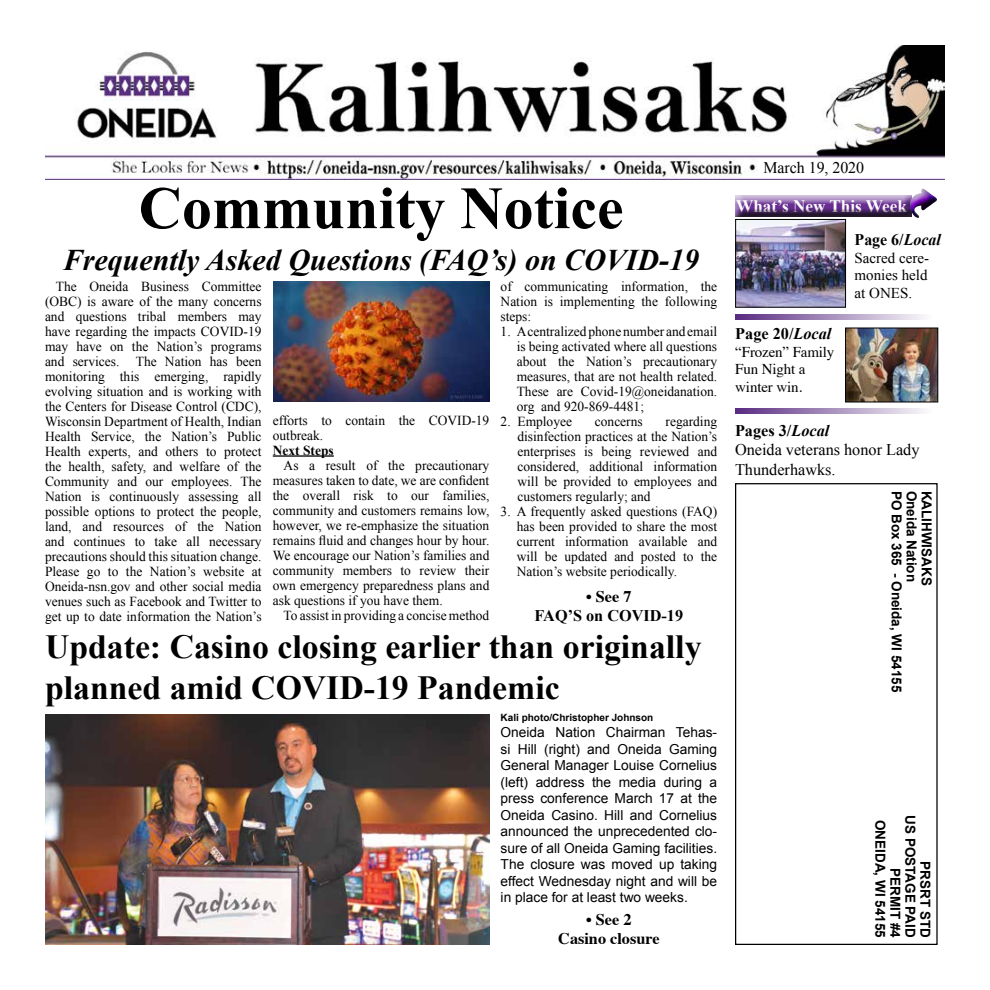
<style>
.page{position:relative;width:990px;height:990px;background:#fff}
.page>*{position:absolute;margin:0;border:0;box-sizing:border-box;transform-origin:0 0}
.t1{font:700 60px "Times New Roman";color:#000}
.t2{font:700 33.75px/40.5px "Times New Roman";color:#000}
.t3{font:italic 700 30px "Times New Roman";color:#000}
.t4{font:700 17.5px "Times New Roman";color:#fff}
.t5{font:16.25px/19.5px "Times New Roman";color:#000}
.t6{font:700 16.25px "Times New Roman";color:#000}
.t7{font:700 16.25px/18.8px "Times";color:#000;text-align:center}
.t8{font:15px/17.5px "Times";letter-spacing:-.01em;color:#000}
.t9{font:15px/17.5px "Times New Roman";color:#000;text-align:justify}
.t10{font:13.75px/15px "Times New Roman";color:#000;text-align:justify}
.t11{font:13.75px/16.5px "Arial";color:#000;text-align:justify}
.t12{font:700 13.75px/15px "Arial";color:#000;text-align:right}
.t13{font:700 13.75px "Times New Roman";color:#000}
.t14{font:700 10px "Arial";color:#000}
.s1{font-style:italic}
.s2{font-weight:700}
.s3{font-weight:700;font-style:italic}
</style>
<div class="page">
<div style="left:735px;top:483px;width:203px;height:462px;border:1px solid #000"></div>
<div style="left:730px;top:193px;width:191px;height:26px;background:#000;opacity:.75"></div>
<div style="left:907px;top:187px;width:32px;height:26px;background:#fff;opacity:.75"></div>
<div style="left:907px;top:194px;width:32px;height:27px;background:#000;opacity:.75"></div>
<svg style="left:735px;top:409px;width:189px;height:5px"></svg>
<svg style="left:735px;top:314px;width:189px;height:5px"></svg>
<img style="left:45px;top:45px;width:900px;height:135px">
<div style="left:763px;top:159px;width:182px;height:17px;background:#fff"></div>
<hr style="left:273px;top:455px;width:61px;height:2px;background:#000">
<img style="left:737px;top:221px;width:107px;height:85px">
<div style="left:735px;top:219px;width:111px;height:89px;border:1px solid #000"></div>
<img style="left:847px;top:330px;width:89px;height:70px">
<div style="left:845px;top:328px;width:93px;height:74px;border:1px solid #000"></div>
<img style="left:273px;top:282px;width:216px;height:120px">
<img style="left:45px;top:714px;width:444px;height:231px">
<h1 class="t1" style="left:139px;top:167px;width:486px">Community Notice</h1>
<h3 class="t3" style="left:63px;top:239px;width:638px">Frequently Asked Questions (FAQ’s) on COVID-19</h3>
<p class="t10" style="left:45px;top:278px;width:218px;text-indent:11px">The Oneida Business Committee (OBC) is aware of the many concerns and questions tribal members may have regarding the impacts COVID-19 may have on the Nation’s programs and services. The Nation has been monitoring this emerging, rapidly evolving situation and is working with the Centers for Disease Control (CDC), Wisconsin Department of Health, Indian Health Service, the Nation’s Public Health experts, and others to protect the health, safety, and welfare of the Community and our employees. The Nation is continuously assessing all possible options to protect the people, land, and resources of the Nation and continues to take all necessary precautions should this situation change.<br>Please go to the Nation’s website at Oneida-nsn.gov and other social media venues such as Facebook and Twitter to get up to date information the Nation’s</p>
<p class="t10" style="left:273px;top:412px;width:218px">efforts to contain the COVID-19 outbreak.</p>
<p class="t13" style="left:273px;top:440px;width:63px">Next Steps</p>
<p class="t10" style="left:273px;top:457px;width:218px;text-indent:11px">As a result of the precautionary measures taken to date, we are confident the overall risk to our families, community and customers remains low, however, we re-emphasize the situation remains fluid and changes hour by hour.<br>We encourage our Nation’s families and community members to review their own emergency preparedness plans and ask questions if you have them.</p>
<p class="t10" style="left:284px;top:607px;width:207px">To assist in providing a concise method</p>
<p class="t10" style="left:501px;top:278px;width:218px">of communicating information, the Nation is implementing the following steps:</p>
<p class="t10" style="left:517px;top:323px;width:202px;text-indent:-16px">1. A centralized phone number and email is being activated where all questions about the Nation’s precautionary measures, that are not health related.<br>These are Covid-19@oneidanation. org and 920-869-4481;</p>
<p class="t10" style="left:501px;top:413px;width:73px">2. Employee</p>
<p class="t10" style="left:595px;top:414px;width:49px">concerns</p>
<p class="t10" style="left:517px;top:414px;width:201px;text-indent:148px">regarding disinfection practices at the Nation’s enterprises is being reviewed and considered, additional information will be provided to employees and customers regularly; and</p>
<p class="t10" style="left:517px;top:504px;width:202px;text-indent:-16px">3. A frequently asked questions (FAQ) has been provided to share the most current information available and will be updated and posted to the Nation’s website periodically.</p>
<p class="t7" style="left:586px;top:585px;width:47px">• See 7</p>
<p class="t6" style="left:535px;top:604px;width:150px">FAQ’S on COVID-19</p>
<h2 class="t2" style="left:45px;top:626px;width:658px">Update: Casino closing earlier than originally planned amid COVID-19 Pandemic</h2>
<p class="t14" style="left:501px;top:711px;width:154px">Kali photo/Christopher Johnson</p>
<p class="t11" style="left:501px;top:724px;width:218px">Oneida Nation Chairman Tehas&shy;si Hill (right) and Oneida Gaming General Manager Louise Cornelius (left) address the media during a press conference March 17 at the Oneida Casino. Hill and Cornelius announced the unprecedented clo&shy;sure of all Oneida Gaming facilities.<br>The closure was moved up taking effect Wednesday night and will be in place for at least two weeks.</p>
<p class="t7" style="left:558px;top:909px;width:103px">• See 2<br>Casino closure</p>
<p class="t5" style="left:763px;top:158px;width:102px">March 19, 2020</p>
<p class="t4" style="left:736px;top:194px;width:172px">What’s New This Week</p>
<p class="t6" style="left:855px;top:229px;width:88px">Page 6/<span class="s1">Local</span></p>
<p class="t9" style="left:855px;top:249px;width:76px">Sacred cere&shy;monies held at ONES.</p>
<p class="t6" style="left:735px;top:322px;width:98px">Page 20/<span class="s1">Local</span></p>
<p class="t8" style="left:735px;top:341px;width:101px">“Frozen” Family<br>Fun Night a winter win.</p>
<p class="t5" style="left:735px;top:420px;width:186px"><span class="s2">Pages 3/</span><span class="s3">Local<br></span>Oneida veterans honor Lady<br>Thunderhawks.</p>
<p class="t12" style="left:904px;top:491px;width:203px;rotate:90deg">PO Box 365 - Oneida, WI 54155</p>
<p class="t12" style="left:919px;top:491px;width:93px;rotate:90deg">Oneida Nation</p>
<p class="t12" style="left:934px;top:491px;width:97px;rotate:90deg">KALIHWISAKS</p>
<p class="t12" style="left:933px;top:815px;width:124px;rotate:90deg">PRSRT STD<br>US POSTAGE PAID<br>PERMIT #4<br>ONEIDA, WI 54155</p>
</div>
